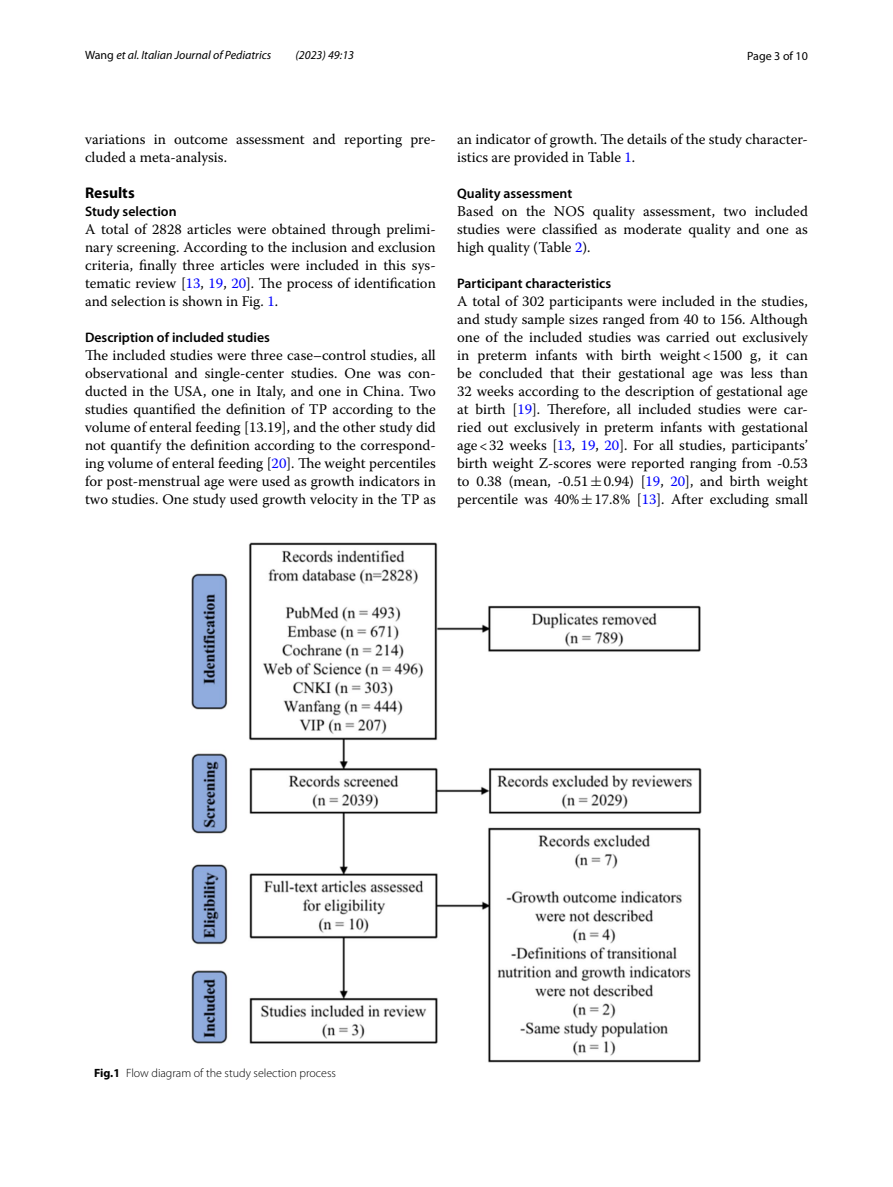
<style>
.page{position:relative;width:893px;height:1187px;background:#fff}
.page>*{position:absolute;margin:0;border:0;box-sizing:border-box;transform-origin:0 0}
.t1{font:700 15.45px "Myriad Pro";color:#000}
.t2{font:14.7px/18px "Warnock Pro";color:#000;text-align:justify}
.t3{font:600 13.8px "Myriad Pro";color:#000}
.t4{font:italic 12px "Myriad Pro";color:#000}
.t5{font:300 12px "Myriad Pro";color:#000}
.t6{font:12px "Myriad Pro";color:#000}
.s1{font-style:normal}
.s2{color:#00f}
.s3{font-family:"MTSY"}
.s4{font-weight:700}
</style>
<div class="page">
<img style="left:191px;top:543px;width:511px;height:518px">
<p class="t4" style="left:85px;top:48px;width:188px"><span class="s1">Wang</span> et al. Italian Journal of Pediatrics</p>
<p class="t4" style="left:295px;top:48px;width:60px">(2023) 49:13</p>
<p class="t6" style="left:747px;top:48px;width:62px">Page 3 of 10</p>
<p class="t2" style="left:85px;top:130px;width:352px">variations in outcome assessment and reporting pre&shy;cluded a meta-analysis.</p>
<p class="t1" style="left:85px;top:182px;width:51px">Results</p>
<p class="t3" style="left:85px;top:202px;width:93px">Study selection</p>
<p class="t2" style="left:85px;top:220px;width:352px">A total of 2828 articles were obtained through prelimi&shy;nary screening. According to the inclusion and exclusion criteria, finally three articles were included in this sys&shy;tematic review [<span class="s2">13</span>, <span class="s2">19</span>, <span class="s2">20</span>]. The process of identification and selection is shown in Fig. <span class="s2">1</span>.</p>
<p class="t3" style="left:85px;top:328px;width:186px">Description of included studies</p>
<p class="t2" style="left:85px;top:346px;width:352px">The included studies were three case–control studies, all observational and single-center studies. One was con&shy;ducted in the USA, one in Italy, and one in China. Two studies quantified the definition of TP according to the volume of enteral feeding [13.19], and the other study did not quantify the definition according to the correspond&shy;ing volume of enteral feeding [<span class="s2">20</span>]. The weight percentiles for post-menstrual age were used as growth indicators in two studies. One study used growth velocity in the TP as</p>
<p class="t2" style="left:457px;top:130px;width:352px">an indicator of growth. The details of the study character&shy;istics are provided in Table <span class="s2">1</span>.</p>
<p class="t3" style="left:457px;top:184px;width:117px">Quality assessment</p>
<p class="t2" style="left:457px;top:202px;width:352px">Based on the NOS quality assessment, two included studies were classified as moderate quality and one as high quality (Table <span class="s2">2</span>).</p>
<p class="t3" style="left:457px;top:274px;width:156px">Participant characteristics</p>
<p class="t2" style="left:457px;top:292px;width:352px">A total of 302 participants were included in the studies, and study sample sizes ranged from 40 to 156. Although one of the included studies was carried out exclusively in preterm infants with birth weight&lt;1500 g, it can be concluded that their gestational age was less than 32 weeks according to the description of gestational age at birth [<span class="s2">19</span>]. Therefore, all included studies were car&shy;ried out exclusively in preterm infants with gestational age&lt;32 weeks [<span class="s2">13</span>, <span class="s2">19</span>, <span class="s2">20</span>]. For all studies, participants’ birth weight Z-scores were reported ranging from -0.53 to 0.38 (mean, -0.51<span class="s3">±</span>0.94) [<span class="s2">19</span>, <span class="s2">20</span>], and birth weight percentile was 40%<span class="s3">±</span>17.8% [<span class="s2">13</span>]. After excluding small</p>
<p class="t5" style="left:94px;top:1066px;width:243px"><span class="s4">Fig.1</span> Flow diagram of the study selection process</p>
</div>
